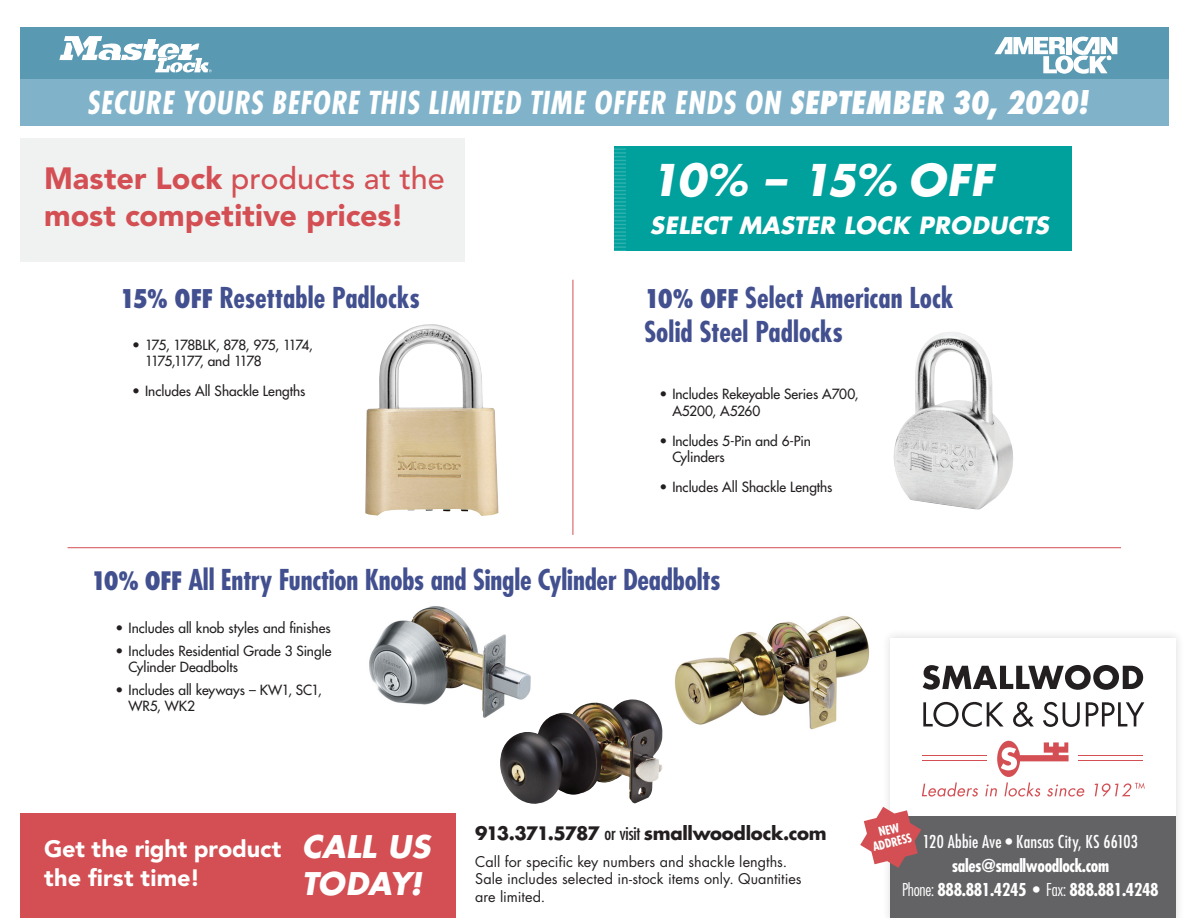
<style>
.page{position:relative;width:1188px;height:918px;background:#fff}
.page>*{position:absolute;margin:0;border:0;box-sizing:border-box;transform-origin:0 0}
.t1{font:italic 700 42.6px "Futura";letter-spacing:-.02em;color:#fff}
.t2{font:italic 700 34.8px "Futura PT Cond";letter-spacing:.01em;color:#fff}
.t3{font:900 30.6px/36.6px "Avenir";color:#d34f53}
.t4{font:italic 700 30.45px/36.5px "Futura";color:#fff}
.t5{font:700 condensed 28.05px/33.6px "Futura";letter-spacing:-.005em;color:#435090}
.t6{font:900 23.55px/28.2px "Avenir";letter-spacing:-.005em;color:#fff}
.t7{font:italic 700 23.1px "Futura";letter-spacing:.015em;color:#fff}
.t8{font:700 18px "Futura";letter-spacing:-.02em;color:#231f20}
.t9{font:700 condensed 17.25px "Futura";letter-spacing:-.02em;color:#fff}
.t10{font:condensed 17.25px "Futura";letter-spacing:.01em;color:#fff}
.t11{font:14.4px/17.2px "Futura";letter-spacing:.005em;color:#231f20}
.t12{font:13.65px/16.4px "Futura";color:#231f20}
.t13{font:13.65px/16.4px "Futura";letter-spacing:-.08em;color:#231f20}
.t14{font:700 13.5px/13.2px "Futura PT Cond";color:#fff;text-align:center}
.s1{font-weight:800}
.s2{font-weight:500}
.s3{font-family:"Futura PT Cond";font-weight:800;font-stretch:normal;font-size:28.35px}
.s4{font-family:"Futura PT Cond";font-weight:800;font-stretch:normal}
.s5{font-weight:400;font-stretch:condensed}
.s6{font-weight:300}
</style>
<div class="page">
<img style="left:369px;top:606px;width:162px;height:112px">
<div style="left:614px;top:146px;width:457px;height:104px;background:#00a09c"></div>
<img style="left:674px;top:616px;width:196px;height:114px">
<hr style="left:575px;top:246px;width:51px;height:2px;background:#fff">
<hr style="left:575px;top:243px;width:51px;height:1px;background:#fff">
<hr style="left:575px;top:239px;width:51px;height:1px;background:#fff">
<hr style="left:575px;top:235px;width:51px;height:2px;background:#fff">
<hr style="left:575px;top:231px;width:51px;height:2px;background:#fff">
<hr style="left:575px;top:228px;width:51px;height:1px;background:#fff">
<hr style="left:575px;top:224px;width:51px;height:1px;background:#fff">
<hr style="left:575px;top:220px;width:51px;height:1px;background:#fff">
<hr style="left:575px;top:216px;width:51px;height:2px;background:#fff">
<hr style="left:575px;top:212px;width:51px;height:2px;background:#fff">
<hr style="left:575px;top:209px;width:51px;height:1px;background:#fff">
<hr style="left:575px;top:205px;width:51px;height:1px;background:#fff">
<hr style="left:575px;top:201px;width:51px;height:2px;background:#fff">
<hr style="left:575px;top:197px;width:51px;height:2px;background:#fff">
<hr style="left:575px;top:194px;width:51px;height:1px;background:#fff">
<hr style="left:575px;top:190px;width:51px;height:1px;background:#fff">
<hr style="left:575px;top:186px;width:51px;height:2px;background:#fff">
<hr style="left:575px;top:182px;width:51px;height:2px;background:#fff">
<hr style="left:575px;top:179px;width:51px;height:1px;background:#fff">
<hr style="left:575px;top:175px;width:51px;height:1px;background:#fff">
<hr style="left:575px;top:171px;width:51px;height:1px;background:#fff">
<hr style="left:575px;top:167px;width:51px;height:2px;background:#fff">
<hr style="left:575px;top:164px;width:51px;height:1px;background:#fff">
<hr style="left:575px;top:160px;width:51px;height:1px;background:#fff">
<hr style="left:575px;top:156px;width:51px;height:1px;background:#fff">
<hr style="left:575px;top:152px;width:51px;height:2px;background:#fff">
<hr style="left:575px;top:148px;width:51px;height:2px;background:#fff">
<div style="left:20px;top:814px;width:435px;height:104px;background:#d34f53"></div>
<div style="left:20px;top:138px;width:444px;height:124px;background:#f0f1f1"></div>
<div style="left:20px;top:74px;width:1149px;height:52px;background:#80b3ca"></div>
<div style="left:20px;top:27px;width:1149px;height:52px;background:#5a99b2"></div>
<svg style="left:59px;top:36px;width:153px;height:36px"></svg>
<svg style="left:994px;top:37px;width:123px;height:37px"></svg>
<hr style="left:68px;top:547px;width:1053px;height:1px;background:#d34f53">
<div style="left:881px;top:629px;width:304px;height:289px;background:#f8f7f8"></div>
<div style="left:891px;top:638px;width:285px;height:280px;background:#fff"></div>
<svg style="left:923px;top:665px;width:220px;height:25px"></svg>
<svg style="left:922px;top:782px;width:56px;height:15px"></svg>
<svg style="left:985px;top:741px;width:100px;height:56px"></svg>
<svg style="left:1094px;top:783px;width:51px;height:14px"></svg>
<svg style="left:923px;top:702px;width:81px;height:25px"></svg>
<svg style="left:1013px;top:702px;width:21px;height:25px"></svg>
<svg style="left:1043px;top:702px;width:37px;height:25px"></svg>
<svg style="left:1086px;top:702px;width:58px;height:24px"></svg>
<hr style="left:922px;top:755px;width:65px;height:1px;background:#d34f53">
<hr style="left:1078px;top:755px;width:65px;height:1px;background:#d34f53">
<hr style="left:922px;top:760px;width:65px;height:1px;background:#d34f53">
<hr style="left:1078px;top:760px;width:65px;height:1px;background:#d34f53">
<div style="left:891px;top:817px;width:285px;height:101px;background:#636366"></div>
<hr style="left:573px;top:280px;width:1px;height:255px;background:#d34f53">
<img style="left:498px;top:699px;width:165px;height:105px">
<img style="left:894px;top:332px;width:119px;height:178px">
<svg style="left:860px;top:807px;width:61px;height:61px"></svg>
<img style="left:365px;top:324px;width:134px;height:192px">
<p class="t2" style="left:87px;top:82px;width:1004px">SECURE YOURS BEFORE THIS LIMITED TIME OFFER ENDS ON <span class="s1">SEPTEMBER 30, 2020!</span></p>
<p class="t3" style="left:44px;top:160px;width:402px">Master Lock <span class="s2">products at the </span>most competitive prices!</p>
<p class="t1" style="left:650px;top:151px;width:345px">10% – 15% OFF</p>
<p class="t7" style="left:650px;top:210px;width:401px">SELECT MASTER LOCK PRODUCTS</p>
<p class="t5" style="left:119px;top:281px;width:302px"><span class="s3">15% OFF</span> Resettable Padlocks</p>
<p class="t5" style="left:644px;top:281px;width:311px"><span class="s3">10% OFF</span> Select American Lock<br>Solid Steel Padlocks</p>
<p class="t13" style="left:145px;top:337px;width:169px;text-indent:-13px">• 175, 178BLK, 878, 975, 1174,<br>1175,1177, and 1178</p>
<p class="t12" style="left:132px;top:383px;width:175px">• Includes All Shackle Lengths</p>
<p class="t12" style="left:672px;top:386px;width:188px;text-indent:-13px">• Includes Rekeyable Series A700,<br>A5200, A5260</p>
<p class="t12" style="left:672px;top:432px;width:140px;text-indent:-13px">• Includes 5-Pin and 6-Pin<br>Cylinders</p>
<p class="t12" style="left:659px;top:479px;width:175px">• Includes All Shackle Lengths</p>
<p class="t5" style="left:91px;top:562px;width:632px"><span class="s4">10% OFF</span> All Entry Function Knobs and Single Cylinder Deadbolts</p>
<p class="t12" style="left:116px;top:620px;width:217px">• Includes all knob styles and finishes</p>
<p class="t12" style="left:129px;top:642px;width:204px;text-indent:-13px">• Includes Residential Grade 3 Single<br>Cylinder Deadbolts</p>
<p class="t12" style="left:129px;top:682px;width:195px;text-indent:-13px">• Includes all keyways – KW1, SC1,<br>WR5, WK2</p>
<p class="t6" style="left:44px;top:835px;width:239px">Get the right product the first time!</p>
<p class="t4" style="left:302px;top:828px;width:130px">CALL US<br>TODAY!</p>
<p class="t8" style="left:475px;top:820px;width:353px">913.371.5787 <span class="s5">or visit</span> smallwoodlock.com</p>
<p class="t11" style="left:475px;top:853px;width:328px">Call for specific key numbers and shackle lengths.<br>Sale includes selected in-stock items only. Quantities are limited.</p>
<p class="t14" style="left:868px;top:828px;width:41px;rotate:-14deg">NEW<br>ADDRESS</p>
<p class="t10" style="left:923px;top:831px;width:217px">120 Abbie Ave • Kansas City, KS 66103</p>
<p class="t9" style="left:952px;top:855px;width:159px">sales@smallwoodlock.com</p>
<p class="t9" style="left:902px;top:879px;width:258px"><span class="s6">Phone:</span> 888.881.4245 <span class="s6">• Fax:</span> 888.881.4248</p>
</div>
